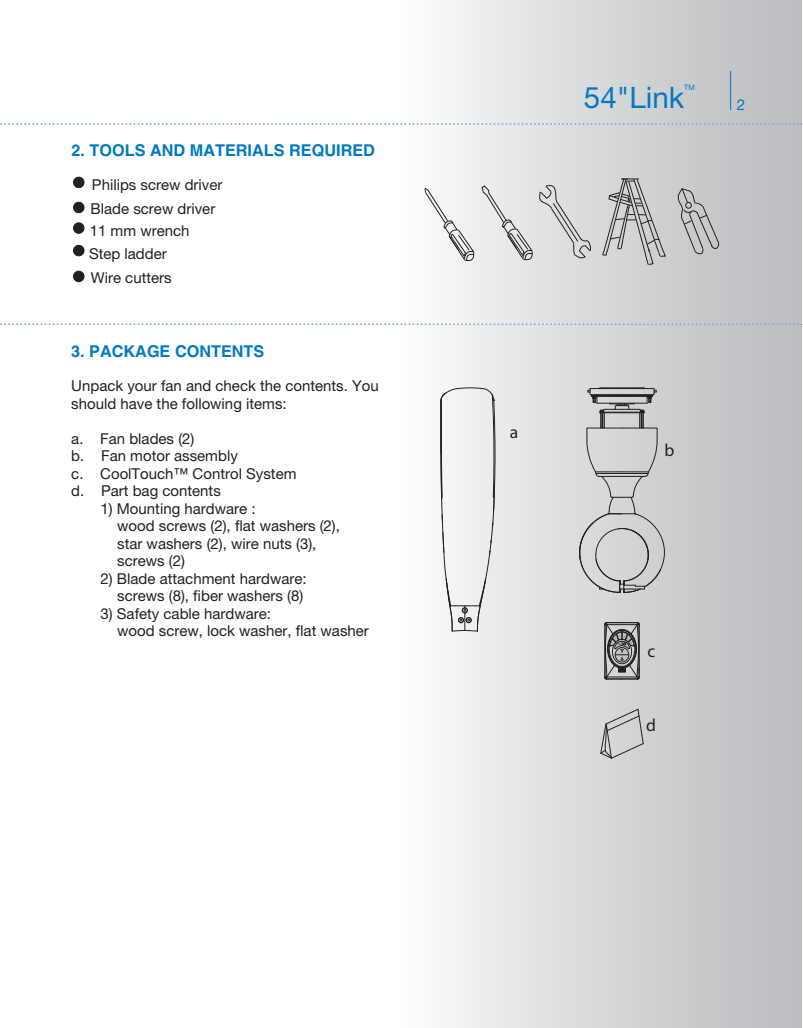
<style>
.page{position:relative;width:803px;height:1028px;background:#fff}
.page>*{position:absolute;margin:0;border:0;box-sizing:border-box;transform-origin:0 0}
.t1{font:29.62px "Helvetica Neue LT Pro";color:#0079c2}
.t2{font:17.5px "Myriad";color:#231f20}
.t3{font:700 16.25px "Helvetica";color:#0079c2}
.t4{font:15px/17.5px "Helvetica Neue LT Pro";color:#231f20}
.t5{font:15px "Helvetica Neue LT Pro";color:#0079c2}
.t6{font:7.38px "Helvetica Neue LT Pro";color:#0079c2}
</style>
<div class="page">
<div style="left:401px;top:0;width:400px;height:1028px;background:linear-gradient(to right,#fafbfb,#b8babc)"></div>
<svg style="left:1px;top:123px;width:801px;height:2px"></svg>
<svg style="left:1px;top:323px;width:801px;height:2px"></svg>
<hr style="left:730px;top:71px;width:1px;height:39px;background:#0079c2">
<div style="left:73px;top:177px;width:11px;height:11px;background:#231f20;border-radius:50%"></div>
<div style="left:73px;top:177px;width:11px;height:11px;border:1px solid #231f20;border-radius:50%"></div>
<div style="left:73px;top:223px;width:11px;height:10px;background:#231f20;border-radius:50%"></div>
<div style="left:73px;top:222px;width:11px;height:12px;border:1px solid #231f20;border-radius:50%"></div>
<div style="left:73px;top:271px;width:11px;height:11px;background:#231f20;border-radius:50%"></div>
<div style="left:73px;top:271px;width:11px;height:11px;border:1px solid #231f20;border-radius:50%"></div>
<div style="left:73px;top:202px;width:11px;height:11px;background:#231f20;border-radius:50%"></div>
<div style="left:73px;top:202px;width:11px;height:11px;border:1px solid #231f20;border-radius:50%"></div>
<div style="left:73px;top:245px;width:11px;height:11px;background:#231f20;border-radius:50%"></div>
<div style="left:73px;top:245px;width:11px;height:11px;border:1px solid #231f20;border-radius:50%"></div>
<svg style="left:424px;top:187px;width:51px;height:77px"></svg>
<svg style="left:481px;top:183px;width:110px;height:80px;background:#d6d6d8"></svg>
<svg style="left:677px;top:187px;width:43px;height:71px;background:#b8b8ba"></svg>
<svg style="left:601px;top:178px;width:65px;height:88px;background:#bababc"></svg>
<svg style="left:599px;top:708px;width:45px;height:51px;background:#c0c1c3"></svg>
<svg style="left:440px;top:387px;width:56px;height:245px"></svg>
<svg style="left:578px;top:387px;width:87px;height:206px;background:#c2c3c5"></svg>
<svg style="left:604px;top:621px;width:36px;height:59px;background:#7d7c7d"></svg>
<p class="t3" style="left:71px;top:144px;width:305px">2. TOOLS AND MATERIALS REQUIRED</p>
<p class="t4" style="left:91px;top:174px;width:133px;line-height:24px">Philips screw driver<br>Blade screw driver</p>
<p class="t4" style="left:89px;top:221px;width:102px;line-height:22.9px">11 mm wrench<br>Step ladder</p>
<p class="t4" style="left:91px;top:271px;width:82px">Wire cutters</p>
<p class="t3" style="left:71px;top:345px;width:195px">3. PACKAGE CONTENTS</p>
<p class="t4" style="left:71px;top:378px;width:309px">Unpack your fan and check the contents. You should have the following items:</p>
<p class="t4" style="left:71px;top:431px;width:227px">a. Fan blades (2)<br>b. Fan motor assembly<br>c. CoolTouch™ Control System d. Part bag contents</p>
<p class="t4" style="left:117px;top:501px;width:224px;text-indent:-17px">1) Mounting hardware :<br>wood screws (2), flat washers (2), star washers (2), wire nuts (3), screws (2)</p>
<p class="t4" style="left:100px;top:571px;width:208px;text-align:right">2) Blade attachment hardware: screws (8), fiber washers (8)</p>
<p class="t4" style="left:117px;top:606px;width:253px;text-indent:-17px">3) Safety cable hardware:<br>wood screw, lock washer, flat washer</p>
<h1 class="t1" style="left:584px;top:86px;width:102px">54"Link</h1>
<p class="t6" style="left:684px;top:85px;width:12px">TM</p>
<p class="t5" style="left:737px;top:100px;width:10px">2</p>
<p class="t2" style="left:510px;top:425px;width:10px">a</p>
<p class="t2" style="left:664px;top:443px;width:11px">b</p>
<p class="t2" style="left:647px;top:644px;width:9px">c</p>
<p class="t2" style="left:646px;top:718px;width:11px">d</p>
</div>
